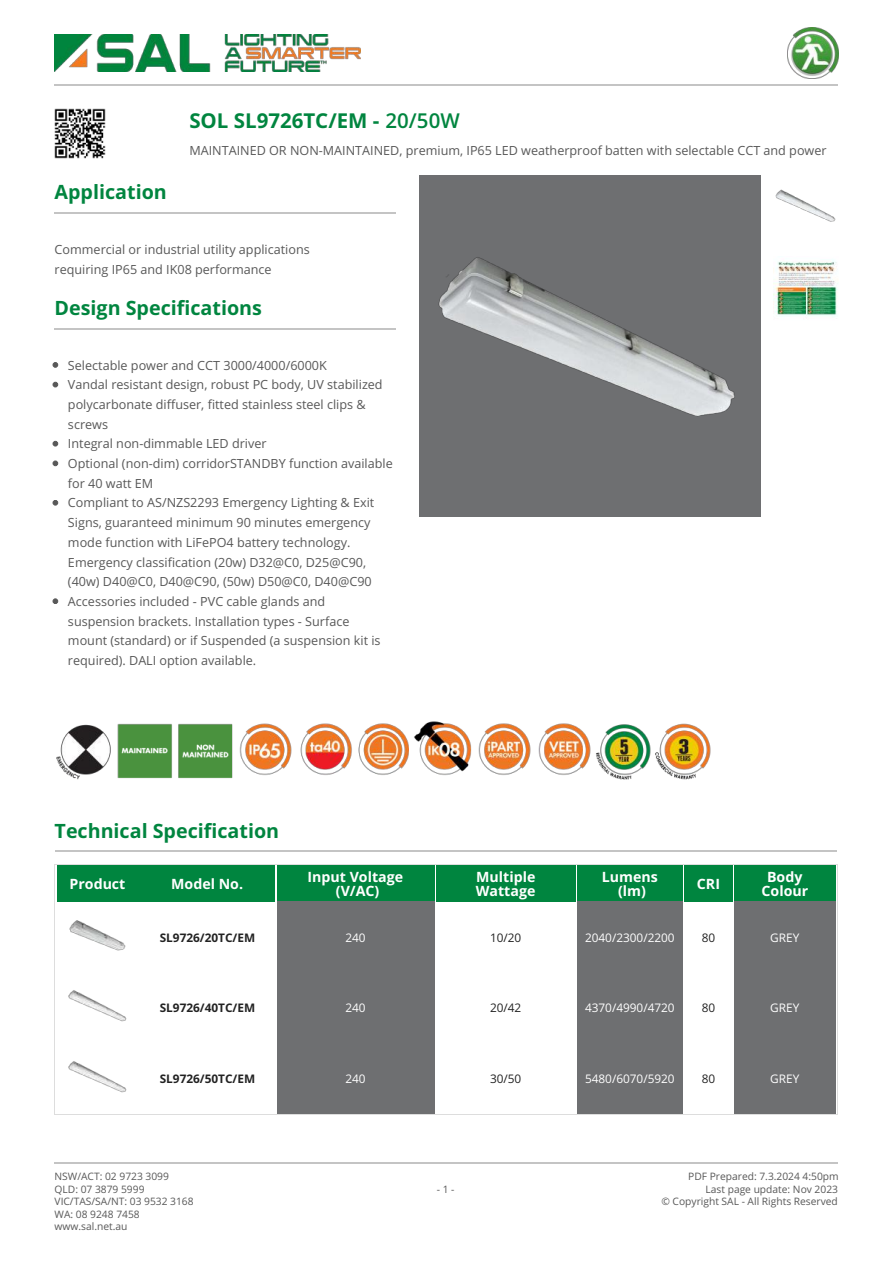
<style>
.page{position:relative;width:893px;height:1263px;background:#fff}
.page>*{position:absolute;margin:0;border:0;box-sizing:border-box;transform-origin:0 0}
.t1{font:700 20.55px "Open Sans";color:#00853f}
.t2{font:700 19.65px "Open Sans";color:#00853f}
.t3{font:700 14.25px/14.2px "Open Sans";color:#fff;text-align:center}
.t4{font:12.6px/19.6px "Open Sans";color:#585858}
.t5{font:11.85px "Open Sans";color:#fff}
.t6{font:700 11.85px "Open Sans";color:#222}
.t7{font:11.85px "Open Sans";color:#222}
.t8{font:10.2px/12.6px "Open Sans";color:#585858}
.s1{font-weight:600}
</style>
<div class="page">
<img style="left:55px;top:108px;width:50px;height:51px">
<hr style="left:55px;top:212px;width:341px;height:2px;background:#c4c4c4">
<hr style="left:55px;top:328px;width:341px;height:1px;background:#c4c4c4">
<svg style="left:53px;top:362px;width:5px;height:6px"></svg>
<svg style="left:53px;top:382px;width:5px;height:5px"></svg>
<svg style="left:53px;top:441px;width:5px;height:5px"></svg>
<svg style="left:53px;top:461px;width:5px;height:5px"></svg>
<svg style="left:53px;top:500px;width:5px;height:6px"></svg>
<svg style="left:53px;top:598px;width:5px;height:6px"></svg>
<img style="left:419px;top:176px;width:341px;height:341px">
<img style="left:775px;top:189px;width:61px;height:33px">
<img style="left:773px;top:260px;width:65px;height:57px">
<img style="left:56px;top:721px;width:655px;height:59px">
<hr style="left:55px;top:864px;width:783px;height:1px;background:#ddd">
<hr style="left:55px;top:1114px;width:783px;height:1px;background:#ddd">
<hr style="left:55px;top:864px;width:1px;height:251px;background:#ddd">
<hr style="left:837px;top:864px;width:1px;height:251px;background:#ddd">
<hr style="left:55px;top:850px;width:781px;height:2px;background:#c4c4c4">
<div style="left:57px;top:865px;width:81px;height:36px;background:#00853f"></div>
<div style="left:140px;top:865px;width:135px;height:36px;background:#00853f"></div>
<div style="left:277px;top:865px;width:157px;height:36px;background:#00853f"></div>
<div style="left:436px;top:865px;width:139px;height:36px;background:#00853f"></div>
<div style="left:577px;top:865px;width:105px;height:36px;background:#00853f"></div>
<div style="left:684px;top:865px;width:48px;height:36px;background:#00853f"></div>
<div style="left:734px;top:865px;width:101px;height:36px;background:#00853f"></div>
<div style="left:277px;top:901px;width:157px;height:71px;background:#6e6f71"></div>
<div style="left:577px;top:901px;width:105px;height:71px;background:#6e6f71"></div>
<div style="left:734px;top:901px;width:101px;height:71px;background:#6e6f71"></div>
<div style="left:277px;top:972px;width:157px;height:71px;background:#6e6f71"></div>
<div style="left:577px;top:972px;width:105px;height:71px;background:#6e6f71"></div>
<div style="left:734px;top:972px;width:101px;height:71px;background:#6e6f71"></div>
<div style="left:277px;top:1043px;width:157px;height:71px;background:#6e6f71"></div>
<div style="left:577px;top:1043px;width:105px;height:71px;background:#6e6f71"></div>
<div style="left:734px;top:1043px;width:101px;height:71px;background:#6e6f71"></div>
<img style="left:69px;top:920px;width:57px;height:31px">
<img style="left:68px;top:990px;width:59px;height:32px">
<img style="left:68px;top:1061px;width:59px;height:32px">
<hr style="left:55px;top:84px;width:783px;height:2px;background:#c4c4c4">
<img style="left:55px;top:34px;width:305px;height:38px">
<img style="left:787px;top:28px;width:51px;height:50px">
<hr style="left:55px;top:1162px;width:783px;height:1px;background:#c4c4c4">
<h1 class="t1" style="left:189px;top:112px;width:272px">SOL SL9726TC/EM - <span class="s1">20/50W</span></h1>
<p class="t4" style="left:189px;top:142px;width:638px">MAINTAINED OR NON-MAINTAINED, premium, IP65 LED weatherproof batten with selectable CCT and power</p>
<h2 class="t2" style="left:55px;top:184px;width:114px">Application</h2>
<p class="t4" style="left:55px;top:241px;width:257px">Commercial or industrial utility applications requiring IP65 and IK08 performance</p>
<h2 class="t2" style="left:55px;top:300px;width:209px">Design Specifications</h2>
<p class="t4" style="left:68px;top:357px;width:326px">Selectable power and CCT 3000/4000/6000K<br>Vandal resistant design, robust PC body, UV stabilized polycarbonate diffuser, fitted stainless steel clips &amp; screws<br>Integral non-dimmable LED driver<br>Optional (non-dim) corridorSTANDBY function available for 40 watt EM<br>Compliant to AS/NZS2293 Emergency Lighting &amp; Exit Signs, guaranteed minimum 90 minutes emergency mode function with LiFePO4 battery technology.<br>Emergency classification (20w) D32@C0, D25@C90, (40w) D40@C0, D40@C90, (50w) D50@C0, D40@C90<br>Accessories included - PVC cable glands and suspension brackets. Installation types - Surface<br>mount (standard) or if Suspended (a suspension kit is required). DALI option available.</p>
<h2 class="t2" style="left:55px;top:823px;width:226px">Technical Specification</h2>
<p class="t3" style="left:70px;top:878px;width:57px">Product</p>
<p class="t3" style="left:171px;top:878px;width:73px">Model No.</p>
<p class="t3" style="left:307px;top:871px;width:97px">Input Voltage (V/AC)</p>
<p class="t3" style="left:476px;top:871px;width:61px;text-align:left">Multiple<br>Wattage</p>
<p class="t3" style="left:602px;top:871px;width:57px">Lumens (lm)</p>
<p class="t3" style="left:697px;top:878px;width:25px">CRI</p>
<p class="t3" style="left:761px;top:871px;width:48px">Body<br>Colour</p>
<p class="t6" style="left:160px;top:932px;width:97px">SL9726/20TC/EM</p>
<p class="t5" style="left:345px;top:932px;width:22px">240</p>
<p class="t7" style="left:490px;top:932px;width:33px">10/20</p>
<p class="t5" style="left:585px;top:932px;width:91px">2040/2300/2200</p>
<p class="t7" style="left:701px;top:932px;width:15px">80</p>
<p class="t5" style="left:770px;top:932px;width:31px">GREY</p>
<p class="t6" style="left:160px;top:1003px;width:97px">SL9726/40TC/EM</p>
<p class="t5" style="left:345px;top:1003px;width:22px">240</p>
<p class="t7" style="left:490px;top:1003px;width:33px">20/42</p>
<p class="t5" style="left:585px;top:1003px;width:91px">4370/4990/4720</p>
<p class="t7" style="left:701px;top:1003px;width:15px">80</p>
<p class="t5" style="left:770px;top:1003px;width:31px">GREY</p>
<p class="t6" style="left:160px;top:1074px;width:97px">SL9726/50TC/EM</p>
<p class="t5" style="left:345px;top:1074px;width:22px">240</p>
<p class="t7" style="left:490px;top:1074px;width:33px">30/50</p>
<p class="t5" style="left:585px;top:1074px;width:91px">5480/6070/5920</p>
<p class="t7" style="left:701px;top:1074px;width:15px">80</p>
<p class="t5" style="left:770px;top:1074px;width:31px">GREY</p>
<p class="t8" style="left:55px;top:1171px;width:141px">NSW/ACT: 02 9723 3099<br>QLD: 07 3879 5999<br>VIC/TAS/SA/NT: 03 9532 3168<br>WA: 08 9248 7458 www.sal.net.au</p>
<p class="t8" style="left:437px;top:1184px;width:19px">- 1 -</p>
<p class="t8" style="left:661px;top:1171px;width:179px;text-align:right">PDF Prepared: 7.3.2024 4:50pm<br>Last page update: Nov 2023<br>© Copyright SAL - All Rights Reserved</p>
</div>
